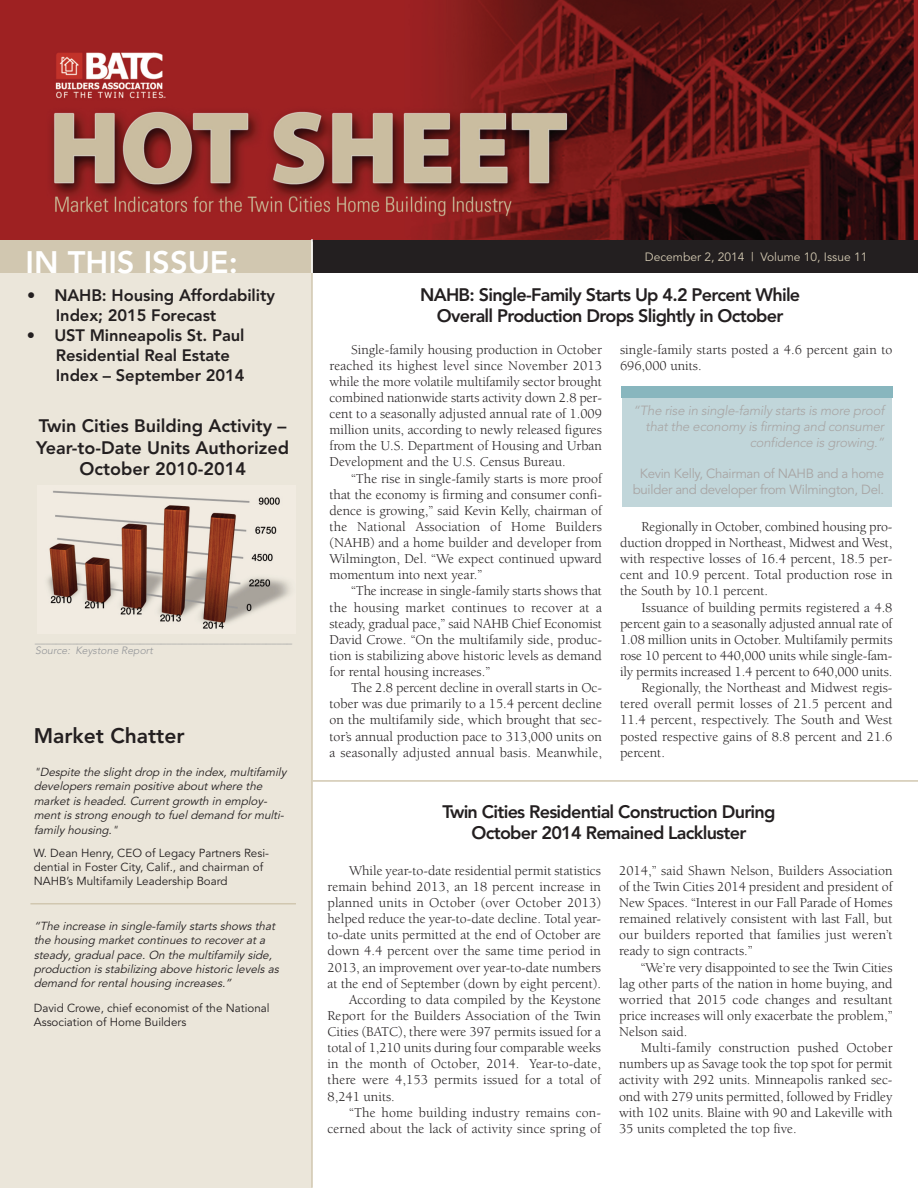
<style>
.page{position:relative;width:918px;height:1188px;background:#fff}
.page>*{position:absolute;margin:0;border:0;box-sizing:border-box;transform-origin:0 0}
.t1{font:800 30.9px "Avenir";color:#fff}
.t2{font:800 21px "Avenir";color:#231f20}
.t3{font:800 18px/21.6px "Avenir";letter-spacing:-.04em;color:#231f20;text-align:center}
.t4{font:800 18px/21.6px "Avenir";color:#231f20;text-align:center}
.t5{font:800 16.5px/19.8px "Avenir";letter-spacing:-.005em;color:#231f20}
.t6{font:13.8px/16px "Berkeley";color:#231f20;text-align:justify}
.t7{font:italic 300 13.2px/15.8px "Avenir";letter-spacing:-.015em;color:#a8a5a4;text-align:right}
.t8{font:13.2px/15.8px "Avenir";letter-spacing:-.025em;color:#a8a5a4;text-align:center}
.t9{font:12px "Avenir";color:#d1c7b0}
.t10{font:italic 11.7px/14.5px "Avenir";color:#231f20}
.t11{font:11.7px/14.2px "Avenir";color:#231f20}
.t12{font:italic 300 10.5px/10.5px "Avenir";color:#939598}
</style>
<div class="page">
<div style="left:0;top:232px;width:312px;height:956px;background:#ebe6da"></div>
<div style="left:0;top:237px;width:312px;height:36px;background:#d1c7b0"></div>
<div style="left:312px;top:237px;width:606px;height:36px;background:#231f20"></div>
<img style="left:0;top:0;width:917px;height:239px">
<hr style="left:311px;top:242px;width:2px;height:946px;background:#d1c7b0">
<hr style="left:313px;top:780px;width:605px;height:2px;background:#d1c7b0">
<hr style="left:311px;top:239px;width:2px;height:34px;background:#fff">
<img style="left:48px;top:491px;width:241px;height:138px">
<div style="left:623px;top:388px;width:269px;height:118px;background:#c1d6da"></div>
<div style="left:622px;top:386px;width:271px;height:12px;background:#88b6be"></div>
<hr style="left:30px;top:903px;width:266px;height:1px;background:#d1c7b0">
<h1 class="t1" style="left:26px;top:249px;width:214px">IN THIS ISSUE:</h1>
<p class="t5" style="left:56px;top:287px;width:221px;text-indent:-29px">• NAHB: Housing Affordability<br>Index; 2015 Forecast</p>
<p class="t5" style="left:56px;top:327px;width:190px;text-indent:-29px">• UST Minneapolis St. Paul<br>Residential Real Estate<br>Index – September 2014</p>
<h3 class="t4" style="left:36px;top:417px;width:254px">Twin Cities Building Activity –<br>Year-to-Date Units Authorized<br>October 2010-2014</h3>
<p class="t12" style="left:35px;top:635px;width:259px">_________________________________________________<br>Source: Keystone Report</p>
<h2 class="t2" style="left:34px;top:727px;width:152px">Market Chatter</h2>
<p class="t10" style="left:34px;top:765px;width:257px">"Despite the slight drop in the index, multifamily developers remain positive about where the market is headed. Current growth in employ&shy;ment is strong enough to fuel demand for multi&shy;family housing."</p>
<p class="t11" style="left:34px;top:847px;width:237px">W. Dean Henry, CEO of Legacy Partners Resi&shy;dential in Foster City, Calif., and chairman of<br>NAHB’s Multifamily Leadership Board</p>
<p class="t10" style="left:34px;top:920px;width:249px">“The increase in single-family starts shows that the housing market continues to recover at a steady, gradual pace. On the multifamily side, production is stabilizing above historic levels as demand for rental housing increases.”</p>
<p class="t11" style="left:34px;top:1002px;width:237px">David Crowe, chief economist of the National<br>Association of Home Builders</p>
<p class="t9" style="left:645px;top:251px;width:224px">December 2, 2014 | Volume 10, Issue 11</p>
<h3 class="t3" style="left:420px;top:285px;width:382px">NAHB: Single-Family Starts Up 4.2 Percent While<br>Overall Production Drops Slightly in October</h3>
<p class="t6" style="left:330px;top:342px;width:274px;text-indent:22px">Single-family housing production in October reached its highest level since November 2013 while the more volatile multifamily sector brought combined nationwide starts activity down 2.8 per&shy;cent to a seasonally adjusted annual rate of 1.009 million units, according to newly released figures from the U.S. Department of Housing and Urban Development and the U.S. Census Bureau.</p>
<p class="t6" style="left:330px;top:471px;width:274px;text-indent:22px">“The rise in single-family starts is more proof that the economy is firming and consumer confi&shy;dence is growing,” said Kevin Kelly, chairman of the National Association of Home Builders (NAHB) and a home builder and developer from Wilmington, Del. “We expect continued upward momentum into next year.”</p>
<p class="t6" style="left:330px;top:584px;width:274px;text-indent:22px">“The increase in single-family starts shows that the housing market continues to recover at a steady, gradual pace,” said NAHB Chief Economist David Crowe. “On the multifamily side, produc&shy;tion is stabilizing above historic levels as demand for rental housing increases.”</p>
<p class="t6" style="left:330px;top:681px;width:274px;text-indent:22px">The 2.8 percent decline in overall starts in Oc&shy;tober was due primarily to a 15.4 percent decline on the multifamily side, which brought that sec&shy;tor’s annual production pace to 313,000 units on a seasonally adjusted annual basis. Meanwhile,</p>
<p class="t6" style="left:620px;top:342px;width:274px">single-family starts posted a 4.6 percent gain to<br>696,000 units.</p>
<p class="t7" style="left:633px;top:404px;width:253px">“The rise in single-family starts is more proof that the economy is firming and consumer confidence is growing.”</p>
<p class="t8" style="left:633px;top:467px;width:253px">Kevin Kelly, Chairman of NAHB and a home builder and developer from Wilmington, Del.</p>
<p class="t6" style="left:620px;top:520px;width:274px;text-indent:22px">Regionally in October, combined housing pro&shy;duction dropped in Northeast, Midwest and West, with respective losses of 16.4 percent, 18.5 per&shy;cent and 10.9 percent. Total production rose in the South by 10.1 percent.</p>
<p class="t6" style="left:642px;top:600px;width:252px">Issuance of building permits registered a 4.8</p>
<p class="t6" style="left:620px;top:616px;width:274px">percent gain to a seasonally adjusted annual rate of</p>
<p class="t6" style="left:620px;top:633px;width:274px">1.08 million units in October. Multifamily permits</p>
<p class="t6" style="left:620px;top:649px;width:274px">rose 10 percent to 440,000 units while single-fam-</p>
<p class="t6" style="left:620px;top:665px;width:274px">ily permits increased 1.4 percent to 640,000 units.</p>
<p class="t6" style="left:642px;top:681px;width:252px">Regionally, the Northeast and Midwest regis-</p>
<p class="t6" style="left:620px;top:697px;width:274px">tered overall permit losses of 21.5 percent and</p>
<p class="t6" style="left:620px;top:713px;width:274px">11.4 percent, respectively. The South and West</p>
<p class="t6" style="left:620px;top:729px;width:274px">posted respective gains of 8.8 percent and 21.6</p>
<p class="t6" style="left:620px;top:745px;width:46px">percent.</p>
<h3 class="t3" style="left:442px;top:802px;width:335px">Twin Cities Residential Construction During<br>October 2014 Remained Lackluster</h3>
<p class="t6" style="left:349px;top:864px;width:253px">While year-to-date residential permit statistics</p>
<p class="t6" style="left:328px;top:880px;width:275px">remain behind 2013, an 18 percent increase in</p>
<p class="t6" style="left:328px;top:896px;width:275px">planned units in October (over October 2013)</p>
<p class="t6" style="left:328px;top:912px;width:275px">helped reduce the year-to-date decline. Total year-</p>
<p class="t6" style="left:328px;top:928px;width:275px">to-date units permitted at the end of October are</p>
<p class="t6" style="left:328px;top:944px;width:275px">down 4.4 percent over the same time period in</p>
<p class="t6" style="left:328px;top:960px;width:275px">2013, an improvement over year-to-date numbers</p>
<p class="t6" style="left:328px;top:977px;width:275px">at the end of September (down by eight percent).</p>
<p class="t6" style="left:349px;top:993px;width:253px">According to data compiled by the Keystone</p>
<p class="t6" style="left:328px;top:1009px;width:275px">Report for the Builders Association of the Twin</p>
<p class="t6" style="left:328px;top:1025px;width:275px">Cities (BATC), there were 397 permits issued for a</p>
<p class="t6" style="left:328px;top:1041px;width:275px">total of 1,210 units during four comparable weeks</p>
<p class="t6" style="left:328px;top:1057px;width:275px">in the month of October, 2014. Year-to-date,</p>
<p class="t6" style="left:328px;top:1073px;width:275px">there were 4,153 permits issued for a total of</p>
<p class="t6" style="left:328px;top:1089px;width:69px">8,241 units.</p>
<p class="t6" style="left:349px;top:1106px;width:253px">“The home building industry remains con-</p>
<p class="t6" style="left:328px;top:1122px;width:275px">cerned about the lack of activity since spring of</p>
<p class="t6" style="left:619px;top:864px;width:275px">2014,” said Shawn Nelson, Builders Association of the Twin Cities 2014 president and president of New Spaces. “Interest in our Fall Parade of Homes remained relatively consistent with last Fall, but our builders reported that families just weren’t ready to sign contracts.”</p>
<p class="t6" style="left:619px;top:960px;width:275px;text-indent:22px">“We’re very disappointed to see the Twin Cities lag other parts of the nation in home buying, and worried that 2015 code changes and resultant price increases will only exacerbate the problem,” Nelson said.</p>
<p class="t6" style="left:619px;top:1041px;width:275px;text-indent:22px">Multi-family construction pushed October numbers up as Savage took the top spot for permit activity with 292 units. Minneapolis ranked sec&shy;ond with 279 units permitted, followed by Fridley with 102 units. Blaine with 90 and Lakeville with 35 units completed the top five.</p>
</div>
